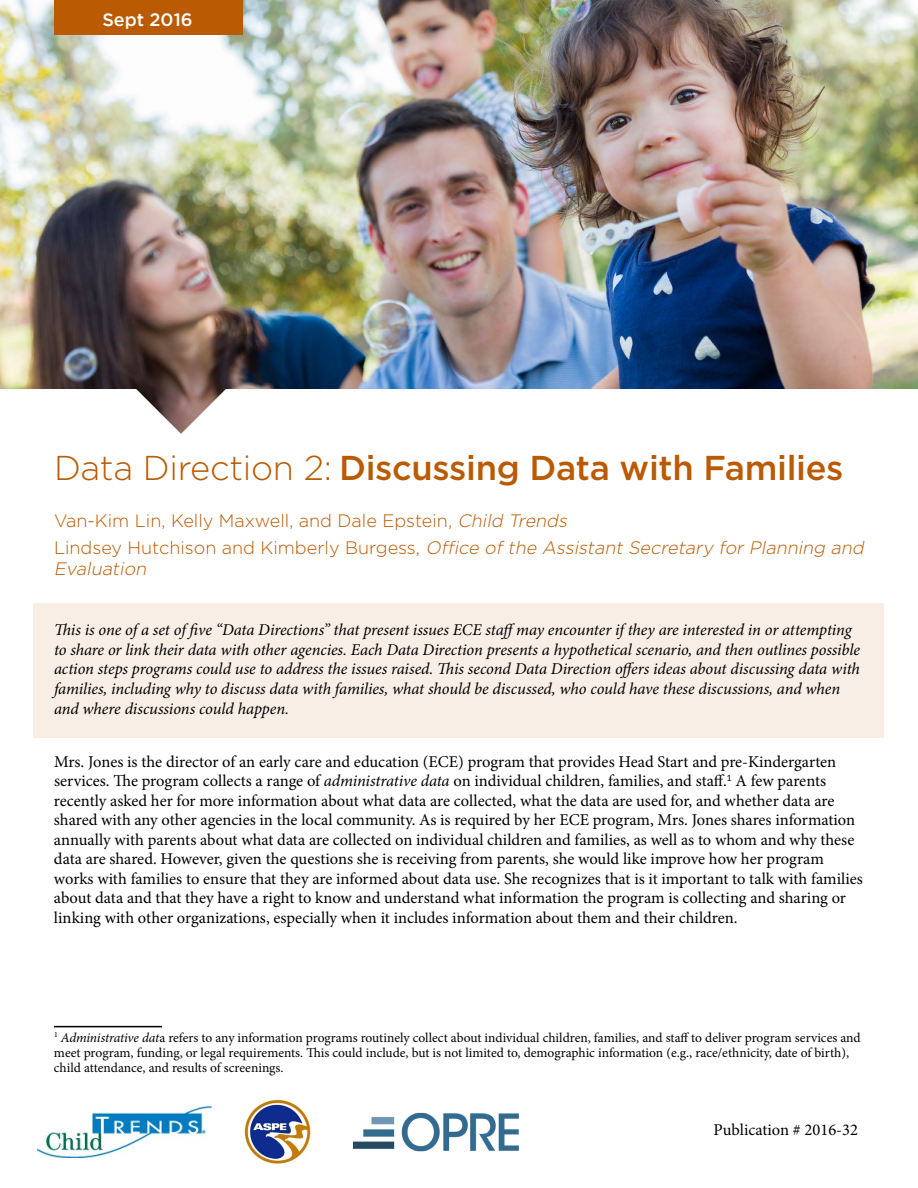
<style>
.page{position:relative;width:918px;height:1188px;background:#fff}
.page>*{position:absolute;margin:0;border:0;box-sizing:border-box;transform-origin:0 0}
.t1{font:500 34.5px "Gotham";letter-spacing:-.01em;color:#ba5a02}
.t2{font:300 18px/27.8px "Gotham";color:#ba5a02}
.t3{font:italic 300 18px "Gotham";color:#ba5a02}
.t4{font:500 18px "Gotham";color:#fff}
.t5{font:16.5px/19.5px "Minion Pro";color:#000}
.t6{font:italic 16.5px/19.5px "Minion Pro";letter-spacing:-.01em;color:#000}
.t7{font:13.5px/15px "Minion Pro";color:#000}
.s1{font-style:inherit}
.s2{font-weight:300}
.s3{font-style:italic}
</style>
<div class="page">
<img style="left:0;top:0;width:918px;height:434px">
<div style="left:54px;top:0;width:188px;height:34px;background:#ba5a02"></div>
<div style="left:34px;top:603px;width:850px;height:135px;background:#f8eee6"></div>
<hr style="left:54px;top:1026px;width:108px;height:1px;background:#000">
<img style="left:244px;top:1099px;width:67px;height:65px">
<img style="left:38px;top:1106px;width:173px;height:51px">
<img style="left:352px;top:1113px;width:167px;height:38px">
<p class="t4" style="left:102px;top:9px;width:92px">Sept <span class="s1">2016</span></p>
<h1 class="t1" style="left:54px;top:445px;width:791px"><span class="s2">Data Direction 2:</span> Discussing Data with Families</h1>
<p class="t2" style="left:54px;top:506px;width:816px">Van-Kim Lin, Kelly Maxwell, and Dale Epstein, <span class="s3">Child Trends<br></span>L i n d s ey H u tc h i s o n a n d K i m b e r l y B u rg ess , <span class="s3">Office of the Assistant Secretary for Planning and</span></p>
<p class="t3" style="left:54px;top:558px;width:98px">Evaluation</p>
<p class="t6" style="left:54px;top:620px;width:808px">This is one of a set of five “Data Directions” that present issues ECE staffmay encounter if they are interested in or attempting to share or link their data with other agencies. Each Data Direction presents a hypothetical scenario, and then outlines possible action steps programs could use to address the issues raised. This second Data Direction offers ideas about discussing data with families, including why to discuss data with families, what should be discussed, who could have these discussions, and when and where discussions could happen.</p>
<p class="t5" style="left:54px;top:752px;width:810px">Mrs. Jones is the director of an early care and education (ECE) program that provides Head Start and pre-Kindergarten services. The program collects a range of <span class="s3">administrative data</span> on individual children, families, and staff.<sup>1</sup> A few parents recently asked her for more information about what data are collected, what the data are used for, and whether data are shared with any other agencies in the local community. As is required by her ECE program, Mrs. Jones shares information annually with parents about what data are collected on individual children and families, as well as to whom and why these data are shared. However, given the questions she is receiving from parents, she would like improve how her program works with families to ensure that they are informed about data use. She recognizes that is it important to talk with families about data and that they have a right to know and understand what information the program is collecting and sharing or linking with other organizations, especially when it includes information about them and their children.</p>
<p class="t7" style="left:54px;top:1030px;width:808px"><sup>1</sup> <span class="s3">Administrative dat</span>a refers to any information programs routinely collect about individual children, families, and staff to deliver program services and meet program, funding, or legal requirements. This could include, but is not limited to, demographic information (e.g., race/ethnicity, date of birth), child attendance, and results of screenings.</p>
<p class="t5" style="left:714px;top:1120px;width:146px">Publication # 2016-32</p>
</div>
